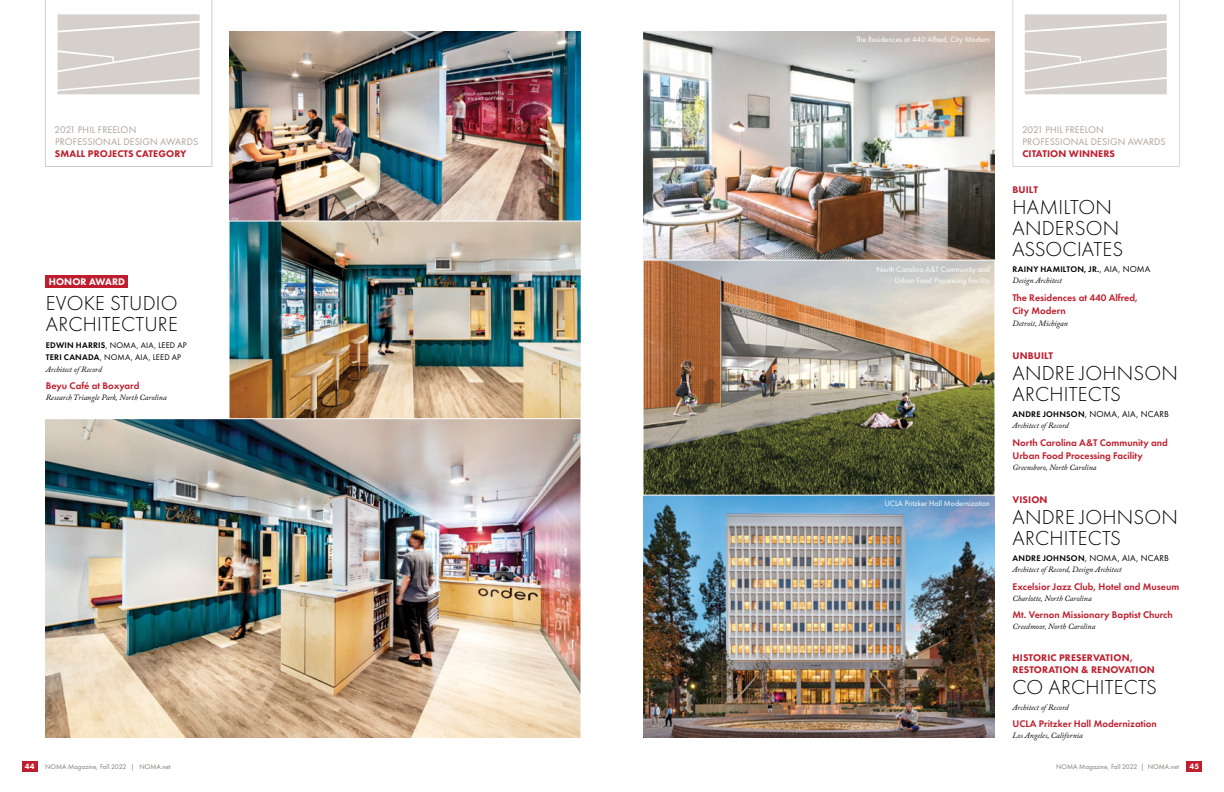
<style>
.page{position:relative;width:1224px;height:792px;background:#fff}
.page>*{position:absolute;margin:0;border:0;box-sizing:border-box;transform-origin:0 0}
.t1{font:300 21px/21px "Futura PT";letter-spacing:.01em;color:#000}
.t2{font:600 10px/13px "Futura PT";color:#be1e2d}
.t3{font:800 10px/12px "Futura PT";letter-spacing:.01em;color:#be1e2d}
.t4{font:10px/12px "Futura PT";letter-spacing:.01em;color:#aea29a}
.t5{font:800 10px "Futura PT";letter-spacing:.01em;color:#fff}
.t6{font:9px "Futura PT";letter-spacing:.015em;color:#000}
.t7{font:8.5px/12px "Futura PT";letter-spacing:.02em;color:#000}
.t8{font:600 8.5px "Futura PT";letter-spacing:.03em;color:#000}
.t9{font:italic 8px "Adobe Caslon Pro";color:#000}
.t10{font:8px/11px "Futura PT";color:#fff;text-align:right}
.t11{font:800 8px "Futura PT";color:#fff}
.t12{font:7px "Futura PT";color:#827b74}
.s1{font-weight:600}
.s2{font-weight:400;font-size:9px}
.s3{font-weight:600;font-size:8.5px}
</style>
<div class="page">
<div style="left:22px;top:761px;width:16px;height:11px;background:#be1e2d"></div>
<div style="left:1187px;top:761px;width:15px;height:11px;background:#be1e2d"></div>
<img style="left:230px;top:32px;width:351px;height:188px">
<img style="left:229px;top:220px;width:352px;height:198px">
<div style="left:46px;top:275px;width:82px;height:13px;background:#be1e2d"></div>
<svg style="left:1012px;top:0;width:168px;height:167px"></svg>
<svg style="left:45px;top:0;width:167px;height:167px"></svg>
<img style="left:45px;top:418px;width:536px;height:320px">
<img style="left:644px;top:32px;width:350px;height:706px">
<img style="left:643px;top:259px;width:352px;height:237px">
<p class="t4" style="left:55px;top:124px;width:145px">2021 PHIL FREELON<br>PROFESSIONAL DESIGN AWARDS</p>
<p class="t3" style="left:55px;top:148px;width:133px">SMALL PROJECTS CATEGORY</p>
<p class="t5" style="left:49px;top:275px;width:78px">HONOR AWARD</p>
<h1 class="t1" style="left:46px;top:293px;width:133px">EVOKE STUDIO<br>ARCHITECTURE</h1>
<p class="t7" style="left:46px;top:339px;width:142px"><span class="s1">EDWIN HARRIS</span>, NOMA, AIA, LEED AP<br><span class="s1">TERI CANADA</span>, NOMA, AIA, LEED AP</p>
<p class="t9" style="left:46px;top:364px;width:58px">Architect of Record</p>
<p class="t2" style="left:46px;top:379px;width:95px">Beyu Café at Boxyard</p>
<p class="t9" style="left:46px;top:393px;width:122px">Research Triangle Park, North Carolina</p>
<p class="t10" style="left:856px;top:34px;width:135px">The Residences at 440 Alfred, City Modern</p>
<p class="t10" style="left:876px;top:264px;width:115px">North Carolina A&amp;T Community and<br>Urban Food Processing Facility</p>
<p class="t10" style="left:885px;top:498px;width:107px">UCLA Pritzker Hall Modernization</p>
<p class="t4" style="left:1022px;top:124px;width:145px">2021 PHIL FREELON<br>PROFESSIONAL DESIGN AWARDS</p>
<p class="t3" style="left:1022px;top:148px;width:94px">CITATION WINNERS</p>
<p class="t3" style="left:1013px;top:183px;width:27px">BUILT</p>
<h1 class="t1" style="left:1013px;top:196px;width:112px">HAMILTON<br>ANDERSON<br>ASSOCIATES</h1>
<p class="t8" style="left:1013px;top:264px;width:140px">RAINY HAMILTON, JR.<span class="s2">, AIA, NOMA</span></p>
<p class="t9" style="left:1013px;top:276px;width:51px">Design Architect</p>
<p class="t2" style="left:1013px;top:291px;width:127px">The Residences at 440 Alfred,<br>City Modern</p>
<p class="t9" style="left:1013px;top:318px;width:57px">Detroit, Michigan</p>
<p class="t3" style="left:1013px;top:349px;width:42px">UNBUILT</p>
<h1 class="t1" style="left:1013px;top:362px;width:167px">ANDRE JOHNSON<br>ARCHITECTS</h1>
<p class="t6" style="left:1013px;top:409px;width:158px"><span class="s3">ANDRE JOHNSON</span>, NOMA, AIA, NCARB</p>
<p class="t9" style="left:1013px;top:421px;width:58px">Architect of Record</p>
<p class="t2" style="left:1013px;top:436px;width:157px">North Carolina A&amp;T Community and<br>Urban Food Processing Facility</p>
<p class="t9" style="left:1013px;top:462px;width:86px">Greensboro, North Carolina</p>
<p class="t3" style="left:1013px;top:493px;width:36px">VISION</p>
<h1 class="t1" style="left:1013px;top:506px;width:167px">ANDRE JOHNSON<br>ARCHITECTS</h1>
<p class="t6" style="left:1013px;top:553px;width:158px"><span class="s3">ANDRE JOHNSON</span>, NOMA, AIA, NCARB</p>
<p class="t9" style="left:1013px;top:565px;width:111px">Architect of Record, Design Architect</p>
<p class="t2" style="left:1013px;top:580px;width:168px">Excelsior Jazz Club, Hotel and Museum</p>
<p class="t9" style="left:1013px;top:593px;width:81px">Charlotte, North Carolina</p>
<p class="t2" style="left:1013px;top:608px;width:162px">Mt. Vernon Missionary Baptist Church</p>
<p class="t9" style="left:1013px;top:622px;width:84px">Creedmoor, North Carolina</p>
<p class="t3" style="left:1013px;top:652px;width:144px">HISTORIC PRESERVATION,<br>RESTORATION &amp; RENOVATION</p>
<h1 class="t1" style="left:1013px;top:677px;width:146px">CO ARCHITECTS</h1>
<p class="t9" style="left:1013px;top:702px;width:58px">Architect of Record</p>
<p class="t2" style="left:1013px;top:717px;width:146px">UCLA Pritzker Hall Modernization</p>
<p class="t9" style="left:1013px;top:731px;width:72px">Los Angeles, California</p>
<p class="t11" style="left:25px;top:762px;width:11px">44</p>
<p class="t12" style="left:45px;top:763px;width:127px">NOMA Magazine, Fall 2022 | NOMA.net</p>
<p class="t12" style="left:1056px;top:763px;width:124px">NOMA Magazine, Fall 2022 | NOMA.net</p>
<p class="t11" style="left:1190px;top:762px;width:11px">45</p>
</div>
